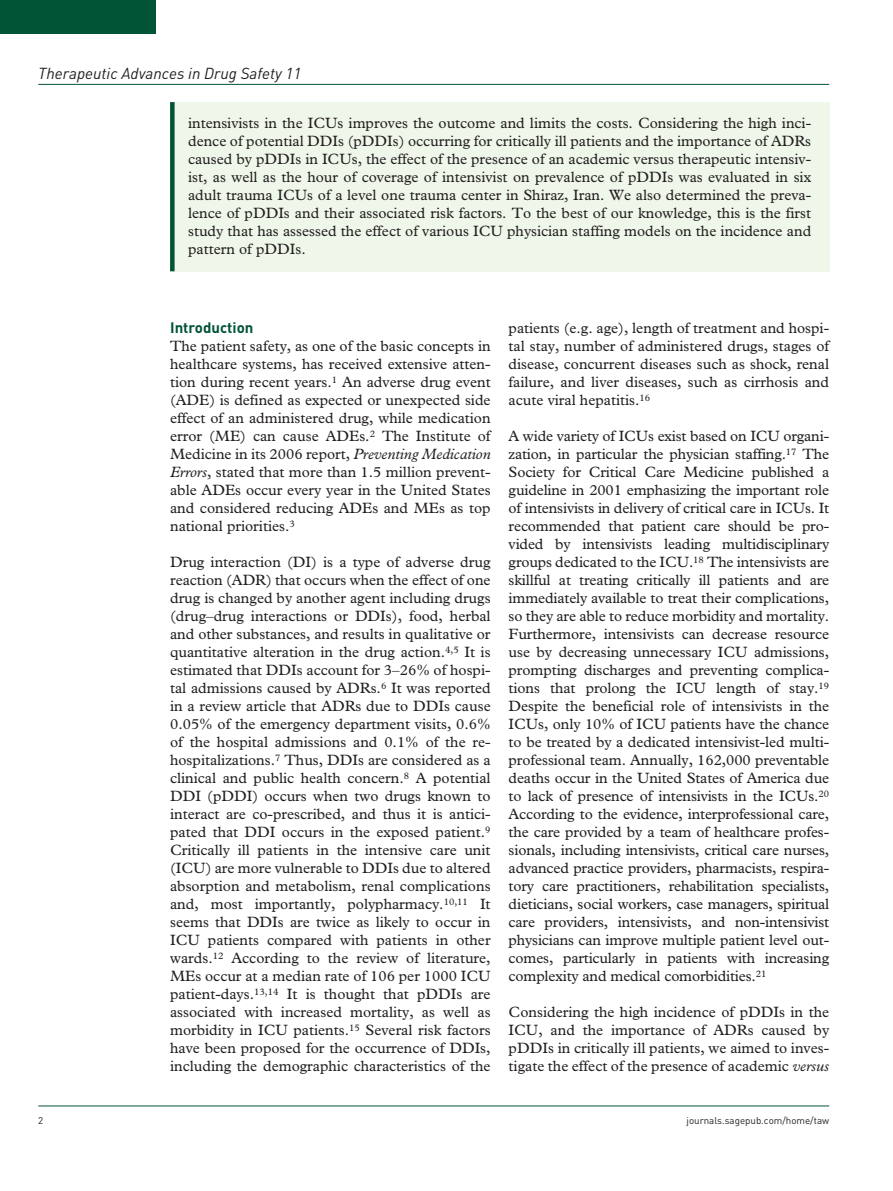
<style>
.page{position:relative;width:893px;height:1191px;background:#fff}
.page>*{position:absolute;margin:0;border:0;box-sizing:border-box;transform-origin:0 0}
.t1{font:italic 15.75px "DIN";color:#231f20}
.t2{font:15px/18px "Plantin Std";color:#231f20;text-align:justify}
.t3{font:700 15px "DIN";color:#015436}
.t4{font:9.75px "DIN";color:#231f20}
.s1{font-style:italic}
</style>
<div class="page">
<hr style="left:38px;top:1105px;width:791px;height:1px;background:#015436">
<div style="left:0;top:0;width:155px;height:34px;background:#015436"></div>
<hr style="left:38px;top:84px;width:791px;height:1px;background:#015436">
<div style="left:170px;top:102px;width:659px;height:170px;background:#eff7ea"></div>
<div style="left:170px;top:102px;width:5px;height:169px;background:#015436"></div>
<p class="t1" style="left:38px;top:63px;width:264px">Therapeutic Advances in Drug Safety 11</p>
<p class="t2" style="left:188px;top:114px;width:625px">intensivists in the ICUs improves the outcome and limits the costs. Considering the high inci&shy;dence of potential DDIs (pDDIs) occurring for critically ill patients and the importance of ADRs caused by pDDIs in ICUs, the effect of the presence of an academic versus therapeutic intensiv&shy;ist, as well as the hour of coverage of intensivist on prevalence of pDDIs was evaluated in six adult trauma ICUs of a level one trauma center in Shiraz, Iran. We also determined the preva&shy;lence of pDDIs and their associated risk factors. To the best of our knowledge, this is the first study that has assessed the effect of various ICU physician staffing models on the incidence and pattern of pDDIs.</p>
<p class="t3" style="left:170px;top:318px;width:85px">Introduction</p>
<p class="t2" style="left:170px;top:337px;width:322px">The patient safety, as one of the basic concepts in healthcare systems, has received extensive atten&shy;tion during recent years.<sup>1</sup> An adverse drug event (ADE) is defined as expected or unexpected side effect of an administered drug, while medication error (ME) can cause ADEs.<sup>2</sup> The Institute of Medicine in its 2006 report, <span class="s1">Preventing Medication Errors</span>, stated that more than 1.5 million prevent&shy;able ADEs occur every year in the United States and considered reducing ADEs and MEs as top national priorities.<sup>3</sup></p>
<p class="t2" style="left:170px;top:553px;width:322px">Drug interaction (DI) is a type of adverse drug reaction (ADR) that occurs when the effect of one drug is changed by another agent including drugs (drug–drug interactions or DDIs), food, herbal and other substances, and results in qualitative or quantitative alteration in the drug action.<sup>4,5</sup> It is estimated that DDIs account for 3–26% of hospi&shy;tal admissions caused by ADRs.<sup>6</sup> It was reported in a review article that ADRs due to DDIs cause 0.05% of the emergency department visits, 0.6% of the hospital admissions and 0.1% of the re&shy;hospitalizations.<sup>7</sup> Thus, DDIs are considered as a clinical and public health concern.<sup>8</sup> A potential DDI (pDDI) occurs when two drugs known to interact are co-prescribed, and thus it is antici&shy;pated that DDI occurs in the exposed patient.<sup>9<br></sup>Critically ill patients in the intensive care unit (ICU) are more vulnerable to DDIs due to altered absorption and metabolism, renal complications and, most importantly, polypharmacy.<sup>10,11</sup> It seems that DDIs are twice as likely to occur in ICU patients compared with patients in other wards.<sup>12</sup> According to the review of literature, MEs occur at a median rate of 106 per 1000 ICU patient-days.<sup>13,14</sup> It is thought that pDDIs are associated with increased mortality, as well as morbidity in ICU patients.<sup>15</sup> Several risk factors have been proposed for the occurrence of DDIs, including the demographic characteristics of the</p>
<p class="t2" style="left:509px;top:319px;width:322px">patients (e.g. age), length of treatment and hospi&shy;tal stay, number of administered drugs, stages of disease, concurrent diseases such as shock, renal failure, and liver diseases, such as cirrhosis and acute viral hepatitis.<sup>16</sup></p>
<p class="t2" style="left:509px;top:427px;width:322px">A wide variety of ICUs exist based on ICU organi&shy;zation, in particular the physician staffing.<sup>17</sup> The Society for Critical Care Medicine published a guideline in 2001 emphasizing the important role of intensivists in delivery of critical care in ICUs. It recommended that patient care should be pro&shy;vided by intensivists leading multidisciplinary groups dedicated to the ICU.<sup>18</sup> The intensivists are skillful at treating critically ill patients and are immediately available to treat their complications, so they are able to reduce morbidity and mortality.<br>Furthermore, intensivists can decrease resource use by decreasing unnecessary ICU admissions, prompting discharges and preventing complica&shy;tions that prolong the ICU length of stay.<sup>19<br></sup>Despite the beneficial role of intensivists in the ICUs, only 10% of ICU patients have the chance to be treated by a dedicated intensivist-led multi&shy;professional team. Annually, 162,000 preventable deaths occur in the United States of America due to lack of presence of intensivists in the ICUs.<sup>20<br></sup>According to the evidence, interprofessional care, the care provided by a team of healthcare profes&shy;sionals, including intensivists, critical care nurses, advanced practice providers, pharmacists, respira&shy;tory care practitioners, rehabilitation specialists, dieticians, social workers, case managers, spiritual care providers, intensivists, and non-intensivist physicians can improve multiple patient level out&shy;comes, particularly in patients with increasing complexity and medical comorbidities.<sup>21</sup></p>
<p class="t2" style="left:509px;top:1003px;width:322px">Considering the high incidence of pDDIs in the ICU, and the importance of ADRs caused by pDDIs in critically ill patients, we aimed to inves&shy;tigate the effect of the presence of academic <span class="s1">versus</span></p>
<p class="t4" style="left:38px;top:1114px;width:7px">2</p>
<p class="t4" style="left:687px;top:1114px;width:144px">journals.sagepub.com/home/taw</p>
</div>
